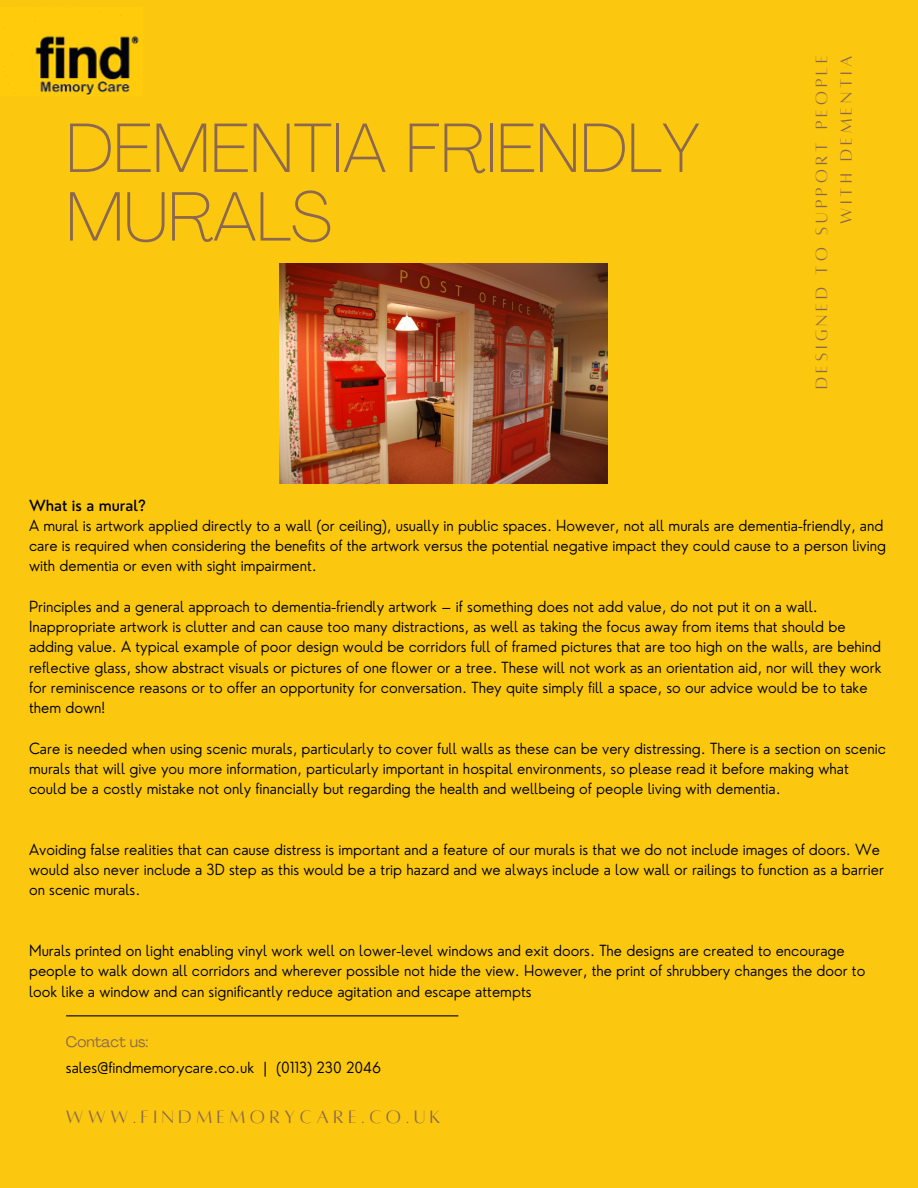
<style>
.page{position:relative;width:918px;height:1188px;background:#fbc80f}
.page>*{position:absolute;margin:0;border:0;box-sizing:border-box;transform-origin:0 0}
.t1{font:100 69px/68.7px "Agrandir";color:#8b684f}
.t2{font:19.8px "Alta regular";letter-spacing:.23em;color:#8b684f}
.t3{font:18px/24.8px "Alta regular";letter-spacing:.225em;color:#8b684f;text-align:right}
.t4{font:300 15px/20.2px "Nourd";color:#000}
.t5{font:500 15px "Nourd";color:#000}
.t6{font:15px "Agrandir";color:#8b684f}
</style>
<div class="page">
<hr style="left:66px;top:1015px;width:392px;height:1px;background:#000">
<img style="left:4px;top:28px;width:135px;height:67px">
<img style="left:280px;top:264px;width:327px;height:219px">
<p class="t1" style="left:66px;top:120px;width:635px">DEMENTIA FRIENDLY<br>MURALS</p>
<p class="t3" style="left:809px;top:389px;width:334px;rotate:-90deg">DESIGNED TO SUPPORT PEOPLE<br>WITH DEMENTIA</p>
<p class="t5" style="left:29px;top:496px;width:118px">What is a mural?</p>
<p class="t4" style="left:29px;top:515px;width:859px">A mural is artwork applied directly to a wall (or ceiling), usually in public spaces. However, not all murals are dementia-friendly, and care is required when considering the benefits of the artwork versus the potential negative impact they could cause to a person living with dementia or even with sight impairment.</p>
<p class="t4" style="left:29px;top:596px;width:854px">Principles and a general approach to dementia-friendly artwork – if something does not add value, do not put it on a wall.<br>Inappropriate artwork is clutter and can cause too many distractions, as well as taking the focus away from items that should be adding value. A typical example of poor design would be corridors full of framed pictures that are too high on the walls, are behind reflective glass, show abstract visuals or pictures of one flower or a tree. These will not work as an orientation aid, nor will they work for reminiscence reasons or to offer an opportunity for conversation. They quite simply fill a space, so our advice would be to take them down!</p>
<p class="t4" style="left:29px;top:738px;width:858px">Care is needed when using scenic murals, particularly to cover full walls as these can be very distressing. There is a section on scenic murals that will give you more information, particularly important in hospital environments, so please read it before making what could be a costly mistake not only financially but regarding the health and wellbeing of people living with dementia.</p>
<p class="t4" style="left:29px;top:839px;width:856px">Avoiding false realities that can cause distress is important and a feature of our murals is that we do not include images of doors. We would also never include a 3D step as this would be a trip hazard and we always include a low wall or railings to function as a barrier on scenic murals.</p>
<p class="t4" style="left:29px;top:940px;width:838px">Murals printed on light enabling vinyl work well on lower-level windows and exit doors. The designs are created to encourage people to walk down all corridors and wherever possible not hide the view. However, the print of shrubbery changes the door to look like a window and can significantly reduce agitation and escape attempts</p>
<p class="t6" style="left:66px;top:1035px;width:84px">Contact us:</p>
<p class="t4" style="left:66px;top:1057px;width:317px">sales@findmemorycare.co.uk | (0113) 230 2046</p>
<p class="t2" style="left:66px;top:1107px;width:376px">WWW.FINDMEMORYCARE.CO.UK</p>
</div>
